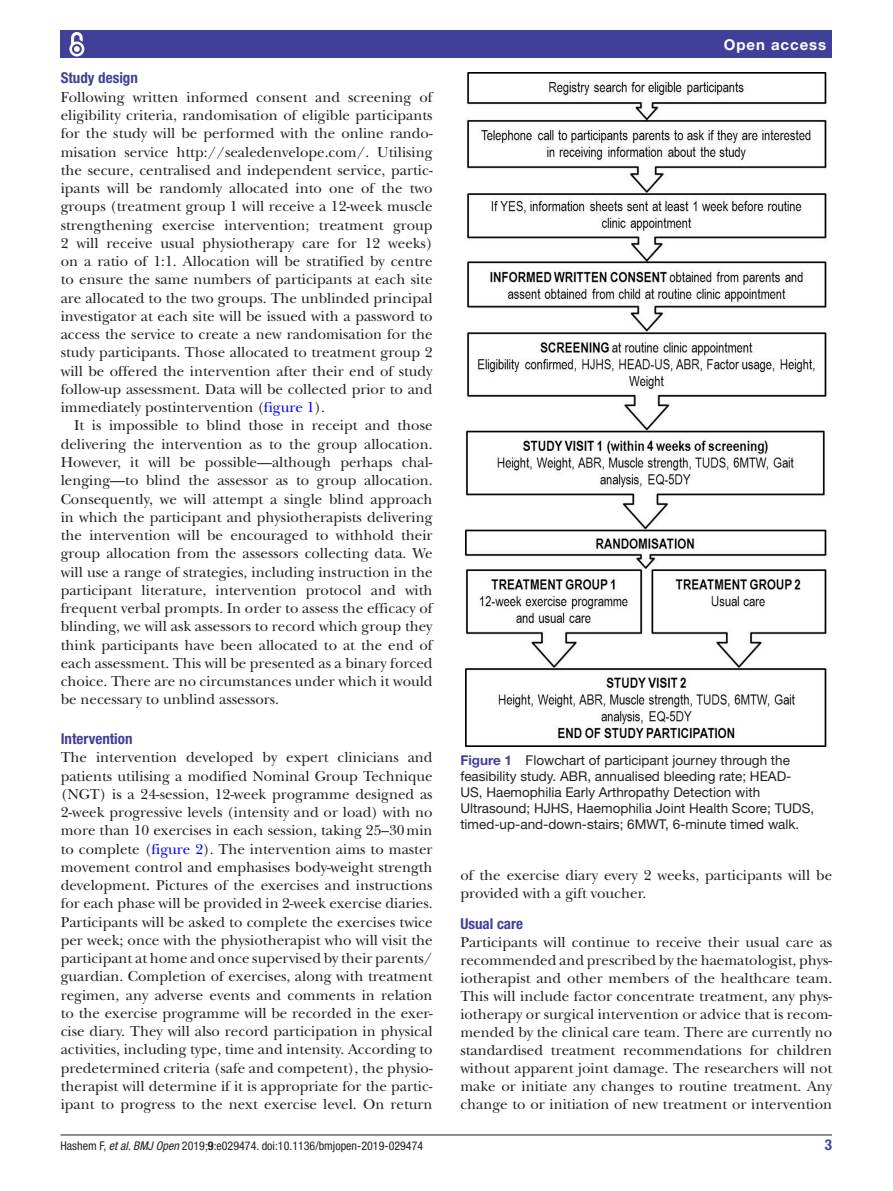
<style>
.page{position:relative;width:893px;height:1191px;background:#fff}
.page>*{position:absolute;margin:0;border:0;box-sizing:border-box;transform-origin:0 0}
.t1{font:15px/18.3px "New Baskerville";color:#231f20;text-align:justify}
.t2{font:700 condensed 15px "Helvetica Neue LT Std";color:#414099}
.t3{font:700 15px "Helvetica Neue LT Std";letter-spacing:.065em;color:#fff}
.t4{font:13.5px/16.2px "Helvetica Neue LT Std";color:#231f20}
.t5{font:condensed 12px "Helvetica Neue LT Std";color:#231f20}
.s1{color:#00f}
.s2{font-weight:700;color:#414099}
.s3{font-style:italic}
.s4{font-weight:700}
</style>
<div class="page">
<hr style="left:61px;top:1134px;width:771px;height:1px;background:#231f20">
<div style="left:61px;top:31px;width:771px;height:27px;background:#414099"></div>
<svg style="left:69px;top:32px;width:16px;height:25px"></svg>
<img style="left:466px;top:73px;width:361px;height:674px">
<p class="t2" style="left:61px;top:69px;width:79px">Study design</p>
<p class="t1" style="left:61px;top:88px;width:373px">Following written informed consent and screening of eligibility criteria, randomisation of eligible participants for the study will be performed with the online rando&shy;misation service http://sealedenvelope.com/. Utilising the secure, centralised and independent service, partic&shy;ipants will be randomly allocated into one of the two groups (treatment group 1 will receive a 12-week muscle strengthening exercise intervention; treatment group 2 will receive usual physiotherapy care for 12 weeks) on a ratio of 1:1. Allocation will be stratified by centre to ensure the same numbers of participants at each site are allocated to the two groups. The unblinded principal investigator at each site will be issued with a password to access the service to create a new randomisation for the study participants. Those allocated to treatment group 2 will be offered the intervention after their end of study follow-up assessment. Data will be collected prior to and immediately postintervention (<span class="s1">figure 1</span>).</p>
<p class="t1" style="left:61px;top:416px;width:373px;text-indent:14px">It is impossible to blind those in receipt and those delivering the intervention as to the group allocation.<br>However, it will be possible—although perhaps chal&shy;lenging—to blind the assessor as to group allocation.<br>Consequently, we will attempt a single blind approach in which the participant and physiotherapists delivering the intervention will be encouraged to withhold their group allocation from the assessors collecting data. We will use a range of strategies, including instruction in the participant literature, intervention protocol and with frequent verbal prompts. In order to assess the efficacy of blinding, we will ask assessors to record which group they think participants have been allocated to at the end of each assessment. This will be presented as a binary forced choice. There are no circumstances under which it would be necessary to unblind assessors.</p>
<p class="t2" style="left:61px;top:729px;width:73px">Intervention</p>
<p class="t1" style="left:61px;top:748px;width:373px">The intervention developed by expert clinicians and patients utilising a modified Nominal Group Technique (NGT) is a 24-session, 12-week programme designed as 2-week progressive levels (intensity and or load) with no more than 10 exercises in each session, taking 25–30min to complete (<span class="s1">figure 2</span>). The intervention aims to master movement control and emphasises body-weight strength development. Pictures of the exercises and instructions for each phase will be provided in 2-week exercise diaries.<br>Participants will be asked to complete the exercises twice per week; once with the physiotherapist who will visit the participant at home and once supervised by their parents/ guardian. Completion of exercises, along with treatment regimen, any adverse events and comments in relation to the exercise programme will be recorded in the exer&shy;cise diary. They will also record participation in physical activities, including type, time and intensity. According to predetermined criteria (safe and competent), the physio&shy;therapist will determine if it is appropriate for the partic&shy;ipant to progress to the next exercise level. On return</p>
<p class="t3" style="left:724px;top:35px;width:104px">Open access</p>
<p class="t4" style="left:460px;top:751px;width:355px"><span class="s2">Figure 1</span> Flowchart of participant journey through the feasibility study. ABR, annualised bleeding rate; HEAD-US, Haemophilia Early Arthropathy Detection with Ultrasound; HJHS, Haemophilia Joint Health Score; TUDS, timed-up-and-down-stairs; 6MWT, 6-minute timed walk.</p>
<p class="t1" style="left:460px;top:866px;width:373px">of the exercise diary every 2 weeks, participants will be provided with a gift voucher.</p>
<p class="t2" style="left:460px;top:915px;width:64px">Usual care</p>
<p class="t1" style="left:460px;top:933px;width:373px">Participants will continue to receive their usual care as recommended and prescribed by the haematologist, phys&shy;iotherapist and other members of the healthcare team.<br>This will include factor concentrate treatment, any phys&shy;iotherapy or surgical intervention or advice that is recom&shy;mended by the clinical care team. There are currently no standardised treatment recommendations for children without apparent joint damage. The researchers will not make or initiate any changes to routine treatment. Any change to or initiation of new treatment or intervention</p>
<p class="t5" style="left:61px;top:1138px;width:364px">Hashem F, <span class="s3">et al</span>. <span class="s3">BMJ Open</span> 2019;<span class="s4">9</span>:e029474. doi:10.1136/bmjopen-2019-029474</p>
<p class="t2" style="left:825px;top:1135px;width:9px">3</p>
</div>
